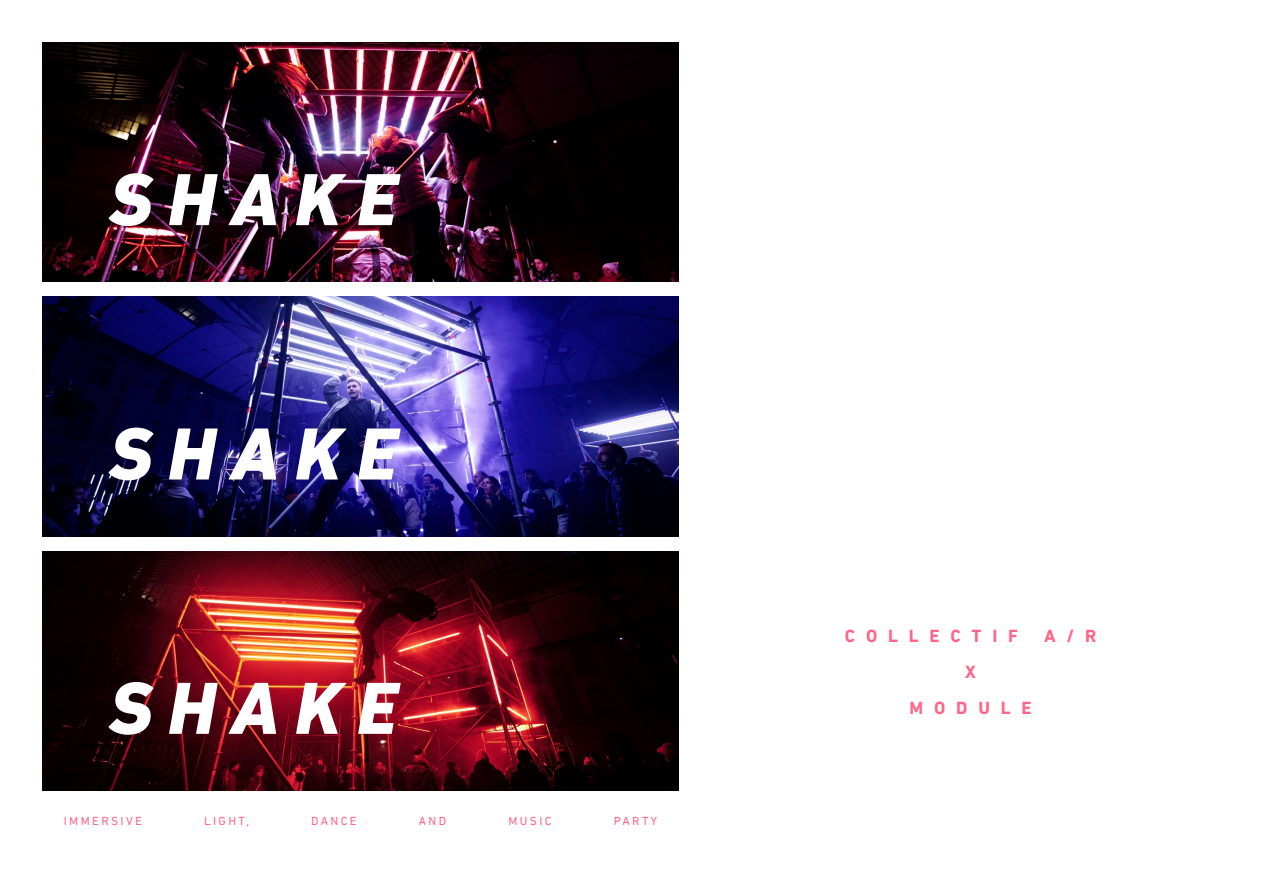
<style>
.page{position:relative;width:1263px;height:893px;background:#fff}
.page>*{position:absolute;margin:0;border:0;box-sizing:border-box;transform-origin:0 0}
.t1{font:italic 800 75px "DIN Next LT Pro";letter-spacing:.2em;color:#fff}
.TEXTE{font:700 18px "DIN Next LT Pro";letter-spacing:.6em;color:#f68}
.texte{font:12px "DIN Next Rounded LT Pro";letter-spacing:.2em;color:#f68}
</style>
<div class="page">
<img style="left:43px;top:43px;width:635px;height:239px">
<img style="left:43px;top:551px;width:635px;height:240px">
<img style="left:43px;top:297px;width:635px;height:239px">
<p class="t1" style="left:109px;top:155px;width:290px">SHAKE</p>
<p class="t1" style="left:109px;top:410px;width:290px">SHAKE</p>
<p class="t1" style="left:109px;top:664px;width:290px">SHAKE</p>
<p class="texte" style="left:64px;top:814px;width:80px">IMMERSIVE</p>
<p class="texte" style="left:204px;top:814px;width:46px">LIGHT,</p>
<p class="texte" style="left:311px;top:814px;width:47px">DANCE</p>
<p class="texte" style="left:419px;top:814px;width:29px">AND</p>
<p class="texte" style="left:508px;top:814px;width:45px">MUSIC</p>
<p class="texte" style="left:614px;top:814px;width:45px">PARTY</p>
<p class="TEXTE" style="left:845px;top:625px;width:175px">COLLECTIF</p>
<p class="TEXTE" style="left:1044px;top:625px;width:54px">A/R</p>
<p class="TEXTE" style="left:965px;top:661px;width:12px">X</p>
<p class="TEXTE" style="left:909px;top:697px;width:124px">MODULE</p>
</div>
